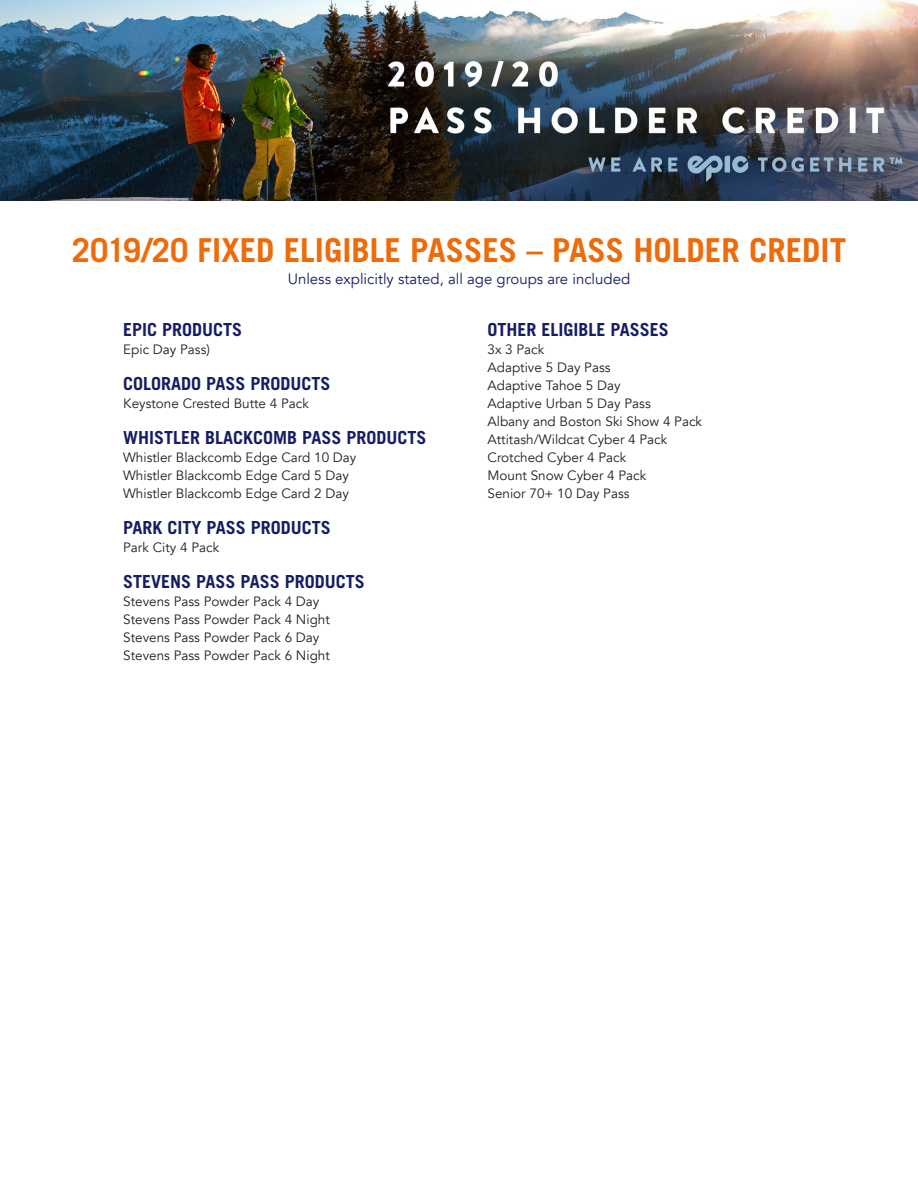
<style>
.page{position:relative;width:918px;height:1188px;background:#fff}
.page>*{position:absolute;margin:0;border:0;box-sizing:border-box;transform-origin:0 0}
.t1{font:700 33px "Trade Gothic LT Std";color:#ee6b0a}
.t2{font:700 18px "Trade Gothic LT Std";color:#161d65}
.t3{font:15px "Avenir";color:#161d65}
.t4{font:13.5px/18px "Avenir";color:#231f20}
</style>
<div class="page">
<img style="left:0;top:0;width:918px;height:200px">
<h1 class="t1" style="left:72px;top:230px;width:776px">2019/20 FIXED ELIGIBLE PASSES – PASS HOLDER CREDIT</h1>
<p class="t3" style="left:288px;top:270px;width:344px">Unless explicitly stated, all age groups are included</p>
<h2 class="t2" style="left:123px;top:319px;width:121px">EPIC PRODUCTS</h2>
<p class="t4" style="left:123px;top:341px;width:88px">Epic Day Pass)</p>
<h2 class="t2" style="left:123px;top:373px;width:209px">COLORADO PASS PRODUCTS</h2>
<p class="t4" style="left:123px;top:395px;width:187px">Keystone Crested Butte 4 Pack</p>
<h2 class="t2" style="left:123px;top:427px;width:305px">WHISTLER BLACKCOMB PASS PRODUCTS</h2>
<p class="t4" style="left:123px;top:449px;width:235px">Whistler Blackcomb Edge Card 10 Day<br>Whistler Blackcomb Edge Card 5 Day<br>Whistler Blackcomb Edge Card 2 Day</p>
<h2 class="t2" style="left:123px;top:517px;width:209px">PARK CITY PASS PRODUCTS</h2>
<p class="t4" style="left:123px;top:539px;width:98px">Park City 4 Pack</p>
<h2 class="t2" style="left:123px;top:571px;width:243px">STEVENS PASS PASS PRODUCTS</h2>
<p class="t4" style="left:123px;top:593px;width:208px">Stevens Pass Powder Pack 4 Day<br>Stevens Pass Powder Pack 4 Night<br>Stevens Pass Powder Pack 6 Day<br>Stevens Pass Powder Pack 6 Night</p>
<h2 class="t2" style="left:488px;top:319px;width:183px">OTHER ELIGIBLE PASSES</h2>
<p class="t4" style="left:488px;top:341px;width:216px">3x 3 Pack<br>Adaptive 5 Day Pass<br>Adaptive Tahoe 5 Day<br>Adaptive Urban 5 Day Pass<br>Albany and Boston Ski Show 4 Pack<br>Attitash/Wildcat Cyber 4 Pack<br>Crotched Cyber 4 Pack<br>Mount Snow Cyber 4 Pack<br>Senior 70+ 10 Day Pass</p>
</div>
